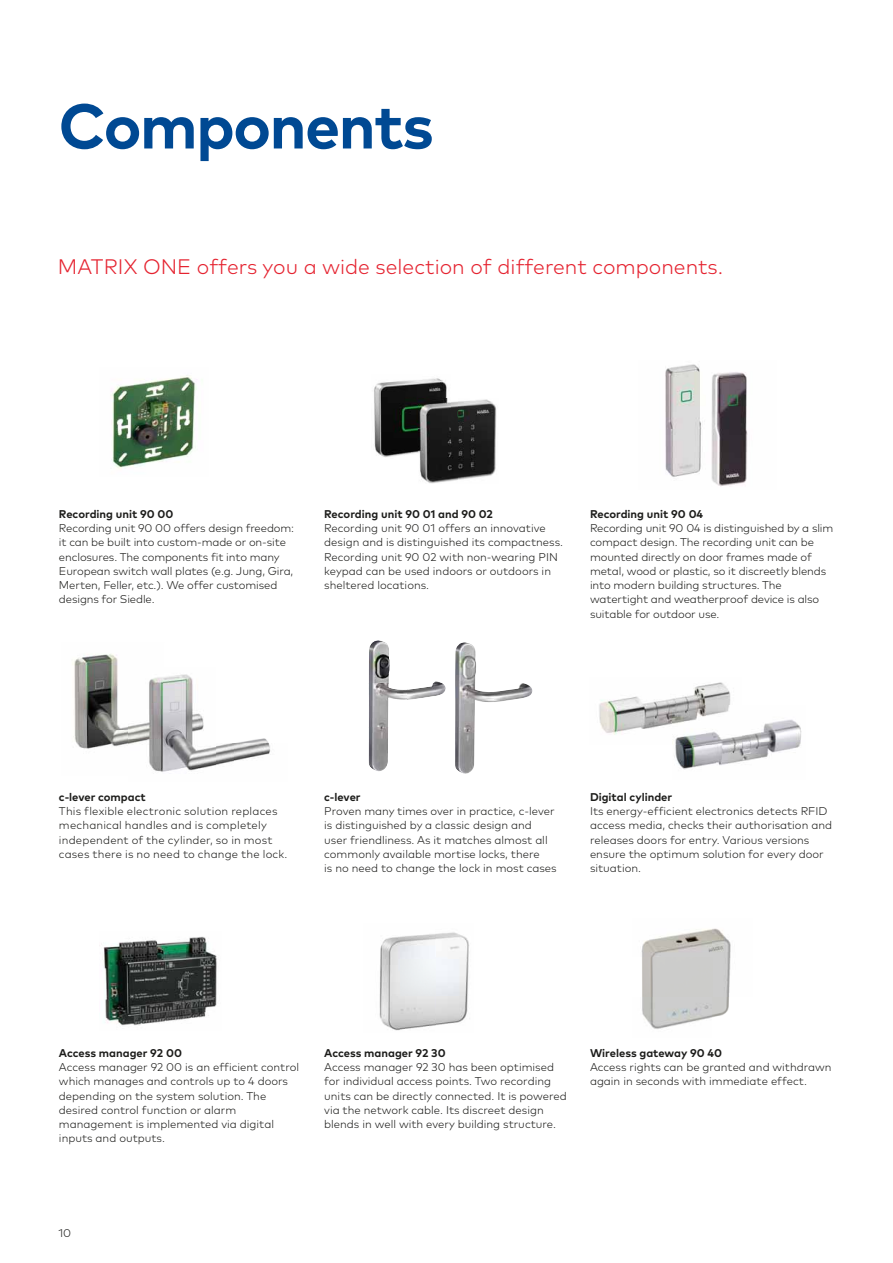
<style>
.page{position:relative;width:893px;height:1263px;background:#fff}
.page>*{position:absolute;margin:0;border:0;box-sizing:border-box;transform-origin:0 0}
.t1{font:700 63px "Mark Pro";letter-spacing:-.025em;color:#004993}
.t2{font:300 21px "Mark Pro";color:#e52330}
.t3{font:300 11.25px/14.2px "Mark Pro";color:#1d1d1b}
.t4{font:700 11.25px "Mark Pro";color:#1d1d1b}
</style>
<div class="page">
<img style="left:665px;top:364px;width:83px;height:123px">
<img style="left:374px;top:378px;width:74px;height:80px">
<img style="left:450px;top:399px;width:47px;height:42px">
<img style="left:420px;top:441px;width:76px;height:43px">
<img style="left:418px;top:399px;width:32px;height:60px">
<img style="left:111px;top:375px;width:86px;height:94px">
<img style="left:599px;top:682px;width:132px;height:62px">
<img style="left:369px;top:640px;width:21px;height:44px">
<img style="left:433px;top:681px;width:10px;height:3px">
<img style="left:369px;top:684px;width:38px;height:44px">
<img style="left:407px;top:684px;width:39px;height:16px">
<img style="left:369px;top:728px;width:19px;height:43px">
<img style="left:455px;top:642px;width:77px;height:132px">
<img style="left:72px;top:654px;width:46px;height:33px">
<img style="left:73px;top:687px;width:56px;height:62px">
<img style="left:228px;top:738px;width:41px;height:6px">
<img style="left:216px;top:744px;width:55px;height:21px">
<img style="left:129px;top:674px;width:87px;height:98px">
<img style="left:741px;top:719px;width:61px;height:23px">
<img style="left:674px;top:742px;width:127px;height:28px">
<img style="left:673px;top:705px;width:68px;height:39px">
<img style="left:641px;top:928px;width:90px;height:101px">
<img style="left:99px;top:936px;width:118px;height:90px">
<img style="left:379px;top:932px;width:90px;height:99px">
<h1 class="t1" style="left:58px;top:104px;width:377px">Components</h1>
<h2 class="t2" style="left:58px;top:260px;width:667px">MATRIX ONE offers you a wide selection of different components.</h2>
<p class="t4" style="left:59px;top:510px;width:116px">Recording unit 90 00</p>
<p class="t3" style="left:59px;top:522px;width:237px">Recording unit 90 00 offers design freedom: it can be built into custom-made or on-site enclosures. The components fit into many European switch wall plates (e.g. Jung, Gira, Merten, Feller, etc.). We offer customised designs for Siedle.</p>
<p class="t4" style="left:324px;top:510px;width:170px">Recording unit 90 01 and 90 02</p>
<p class="t3" style="left:324px;top:522px;width:240px">Recording unit 90 01 offers an innovative design and is distinguished its compactness.<br>Recording unit 90 02 with non-wearing PIN keypad can be used indoors or outdoors in sheltered locations.</p>
<p class="t4" style="left:590px;top:510px;width:115px">Recording unit 90 04</p>
<p class="t3" style="left:590px;top:522px;width:245px">Recording unit 90 04 is distinguished by a slim compact design. The recording unit can be mounted directly on door frames made of metal, wood or plastic, so it discreetly blends into modern building structures. The watertight and weatherproof device is also suitable for outdoor use.</p>
<p class="t4" style="left:59px;top:793px;width:88px">c-lever compact</p>
<p class="t3" style="left:59px;top:805px;width:230px">This flexible electronic solution replaces mechanical handles and is completely independent of the cylinder, so in most cases there is no need to change the lock.</p>
<p class="t4" style="left:324px;top:793px;width:38px">c-lever</p>
<p class="t3" style="left:324px;top:805px;width:234px">Proven many times over in practice, c-lever is distinguished by a classic design and user friendliness. As it matches almost all commonly available mortise locks, there<br>is no need to change the lock in most cases</p>
<p class="t4" style="left:590px;top:793px;width:84px">Digital cylinder</p>
<p class="t3" style="left:590px;top:805px;width:244px">Its energy-efficient electronics detects RFID access media, checks their authorisation and releases doors for entry. Various versions ensure the optimum solution for every door situation.</p>
<p class="t4" style="left:59px;top:1049px;width:124px">Access manager 92 00</p>
<p class="t3" style="left:59px;top:1061px;width:242px">Access manager 92 00 is an efficient control which manages and controls up to 4 doors depending on the system solution. The desired control function or alarm management is implemented via digital inputs and outputs.</p>
<p class="t4" style="left:324px;top:1049px;width:123px">Access manager 92 30</p>
<p class="t3" style="left:324px;top:1061px;width:244px">Access manager 92 30 has been optimised for individual access points. Two recording units can be directly connected. It is powered via the network cable. Its discreet design blends in well with every building structure.</p>
<p class="t4" style="left:590px;top:1049px;width:133px">Wireless gateway 90 40</p>
<p class="t3" style="left:590px;top:1061px;width:243px">Access rights can be granted and withdrawn again in seconds with immediate effect.</p>
<p class="t3" style="left:58px;top:1227px;width:14px">10</p>
</div>
